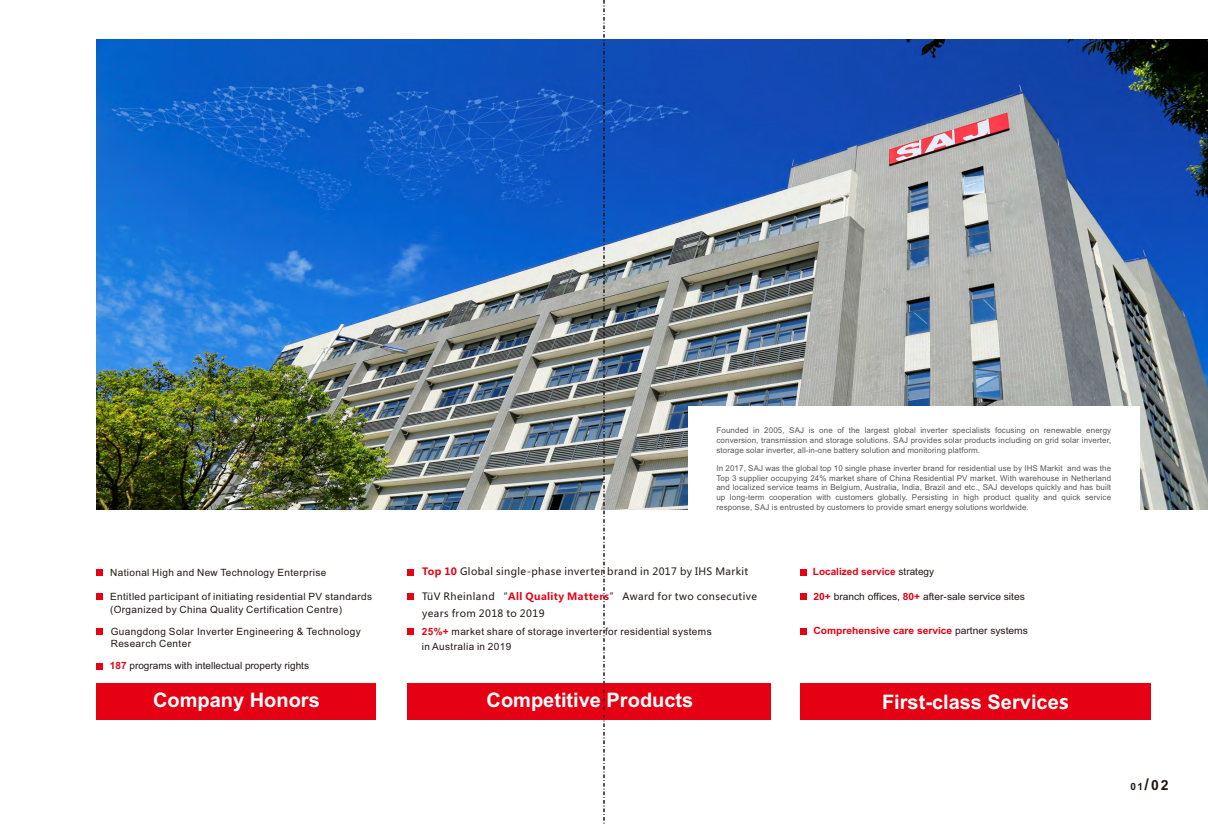
<style>
.page{position:relative;width:1208px;height:825px;background:#fff}
.page>*{position:absolute;margin:0;border:0;box-sizing:border-box;transform-origin:0 0}
.t1{font:700 20px "Arial";color:#fff}
.t2{font:10px/12.3px "Arial";letter-spacing:.04em;color:#231916}
.t3{font:10px/17.2px "Microsoft Ya Hei";letter-spacing:.04em;color:#231916}
.t4{font:10px "Arial";color:#231916}
.t5{font:700 10px "Arial";color:#e60013}
.t6{font:700 10px "Arial";color:#231916}
.t7{font:8px/9.8px "Arial";letter-spacing:.015em;color:#595857;text-align:justify}
.s1{font-weight:700;color:#e60013}
.s2{font-weight:400;color:#231916}
.s3{font-family:"Microsoft Ya Hei"}
.s4{font-size:16px}
.s5{font-size:14px}
</style>
<div class="page">
<div style="left:97px;top:684px;width:279px;height:36px;background:#e60013"></div>
<img style="left:97px;top:39px;width:1111px;height:470px">
<div style="left:688px;top:407px;width:451px;height:118px;background:#fff"></div>
<svg style="left:97px;top:569px;width:6px;height:6px"></svg>
<svg style="left:97px;top:628px;width:6px;height:6px"></svg>
<div style="left:97px;top:663px;width:6px;height:7px;background:#e60013"></div>
<div style="left:407px;top:684px;width:364px;height:36px;background:#e60013"></div>
<div style="left:407px;top:569px;width:7px;height:6px;background:#e60013"></div>
<div style="left:407px;top:628px;width:7px;height:6px;background:#e60013"></div>
<div style="left:800px;top:684px;width:351px;height:36px;background:#e60013"></div>
<div style="left:800px;top:569px;width:7px;height:6px;background:#e60013"></div>
<div style="left:800px;top:593px;width:7px;height:7px;background:#e60013"></div>
<div style="left:97px;top:593px;width:6px;height:7px;background:#e60013"></div>
<div style="left:407px;top:593px;width:7px;height:7px;background:#e60013"></div>
<div style="left:800px;top:628px;width:7px;height:6px;background:#e60013"></div>
<svg style="left:603px;top:0;width:1px;height:824px"></svg>
<p class="t2" style="left:110px;top:567px;width:218px">National High and New Technology Enterprise</p>
<p class="t2" style="left:110px;top:592px;width:263px">Entitled participant of initiating residential PV standards (Organized by China Quality Certification Centre)</p>
<p class="t2" style="left:111px;top:626px;width:251px">Guangdong Solar Inverter Engineering &amp; Technology<br>Research Center</p>
<p class="t4" style="left:110px;top:662px;width:200px"><span class="s1">187</span> programs with intellectual property rights</p>
<h1 class="t1" style="left:153px;top:692px;width:168px">Company Honors</h1>
<p class="t7" style="left:716px;top:426px;width:396px">Founded in 2005, SAJ is one of the largest global inverter specialists focusing on renewable energy conversion, transmission and storage solutions. SAJ provides solar products including on grid solar inverter, storage solar inverter, all-in-one battery solution and monitoring platform.</p>
<p class="t7" style="left:716px;top:464px;width:396px">In 2017, SAJ was the global top 10 single phase inverter brand for residential use by IHS Markit and was the Top 3 supplier occupying 24% market share of China Residential PV market. With warehouse in Netherland and localized service teams in Belgium, Australia, India, Brazil and etc., SAJ develops quickly and has built up long-term cooperation with customers globally. Persisting in high product quality and quick service response, SAJ is entrusted by customers to provide smart energy solutions worldwide.</p>
<p class="t3" style="left:422px;top:564px;width:328px"><span class="s1">Top 10</span> Global single-phase inverter brand in 2017 by IHS Markit</p>
<p class="t3" style="left:422px;top:588px;width:336px">TüV Rheinland “<span class="s1">All Quality Matters</span>” Award for two consecutive years from 2018 to 2019</p>
<p class="t5" style="left:813px;top:568px;width:123px">Localized service <span class="s2">strategy</span></p>
<p class="t4" style="left:813px;top:593px;width:213px"><span class="s1">20+</span> branch offices, <span class="s1">80+</span> after-sale service sites</p>
<p class="t2" style="left:422px;top:625px;width:291px;line-height:14.5px"><span class="s1">25%+</span> market share of storage inverter for residential systems in Australia in 2019</p>
<p class="t5" style="left:813px;top:627px;width:216px">Comprehensive care service <span class="s2">partner systems</span></p>
<h1 class="t1" style="left:486px;top:693px;width:208px">Competitive Products</h1>
<h1 class="t1" style="left:882px;top:694px;width:188px">First-class Service<span class="s3">s</span></h1>
<p class="t6" style="left:1130px;top:783px;width:40px">01<span class="s4">/</span><span class="s5">02</span></p>
</div>
